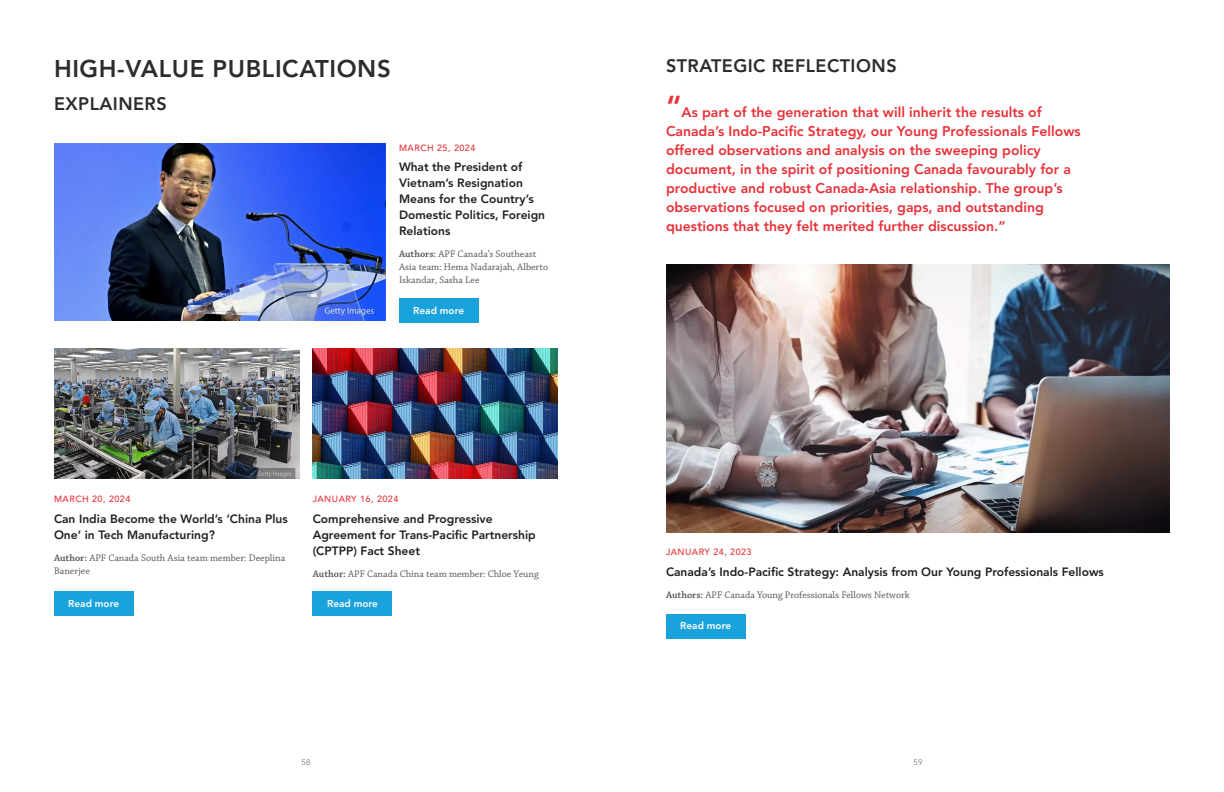
<style>
.page{position:relative;width:1224px;height:792px;background:#fff}
.page>*{position:absolute;margin:0;border:0;box-sizing:border-box;transform-origin:0 0}
.t1{font:800 24px "Avenir LT Std";letter-spacing:.025em;color:#2b2c2c}
.Subheading{font:800 18px "Avenir LT Std";letter-spacing:.025em;color:#2b2c2c}
.Quote_2{font:800 14px/19px "Avenir LT Std";color:#e83138}
.Article-Name{font:800 12px/16px "Avenir LT Std";color:#231f20}
.t2{font:10px/13px "Chaparral Pro";color:#57585a}
.Button{font:800 10px "Avenir LT Std";color:#fff}
.Date_pageviews{font:500 9px "Avenir LT Std";letter-spacing:.05em;color:#e83138}
.t3{font:8px "Avenir LT Std";color:#7d7878}
.s1{font-weight:600}
.s2{font-size:30px}
</style>
<div class="page">
<img style="left:666px;top:264px;width:504px;height:269px">
<div style="left:666px;top:614px;width:80px;height:25px;background:#1aa2dc"></div>
<div style="left:399px;top:298px;width:79px;height:25px;background:#1aa2dc"></div>
<div style="left:54px;top:591px;width:80px;height:25px;background:#1aa2dc"></div>
<div style="left:313px;top:591px;width:79px;height:25px;background:#1aa2dc"></div>
<img style="left:54px;top:144px;width:332px;height:177px">
<img style="left:54px;top:348px;width:245px;height:131px">
<img style="left:313px;top:348px;width:245px;height:131px">
<h1 class="t1" style="left:54px;top:54px;width:338px">HIGH-VALUE PUBLICATIONS</h1>
<p class="Subheading" style="left:54px;top:93px;width:114px">EXPLAINERS</p>
<p class="Date_pageviews" style="left:399px;top:142px;width:78px">MARCH 25, 2024</p>
<p class="Article-Name" style="left:399px;top:159px;width:148px">What the President of<br>Vietnam’s Resignation<br>Means for the Country’s<br>Domestic Politics, Foreign<br>Relations</p>
<p class="t2" style="left:399px;top:248px;width:151px"><span class="s1">Authors:</span> APF Canada’s Southeast<br>Asia team: Hema Nadarajah, Alberto<br>Iskandar, Sasha Lee</p>
<p class="Button" style="left:413px;top:305px;width:52px">Read more</p>
<p class="Date_pageviews" style="left:54px;top:494px;width:78px">MARCH 20, 2024</p>
<p class="Article-Name" style="left:54px;top:511px;width:235px">Can India Become the World’s ‘China Plus<br>One’ in Tech Manufacturing?</p>
<p class="t2" style="left:54px;top:551px;width:233px"><span class="s1">Author:</span> APF Canada South Asia team member: Deeplina<br>Banerjee</p>
<p class="Date_pageviews" style="left:313px;top:494px;width:87px">JANUARY 16, 2024</p>
<p class="Article-Name" style="left:313px;top:511px;width:225px">Comprehensive and Progressive<br>Agreement for Trans-Pacific Partnership (CPTPP) Fact Sheet</p>
<p class="t2" style="left:313px;top:567px;width:227px"><span class="s1">Author:</span> APF Canada China team member: Chloe Yeung</p>
<p class="Button" style="left:68px;top:598px;width:52px">Read more</p>
<p class="Button" style="left:327px;top:598px;width:52px">Read more</p>
<p class="Subheading" style="left:666px;top:55px;width:232px">STRATEGIC REFLECTIONS</p>
<p class="Quote_2" style="left:666px;top:103px;width:416px"><span class="s2">“</span>As part of the generation that will inherit the results of Canada’s Indo-Pacific Strategy, our Young Professionals Fellows offered observations and analysis on the sweeping policy document, in the spirit of positioning Canada favourably for a productive and robust Canada-Asia relationship. The group’s observations focused on priorities, gaps, and outstanding questions that they felt merited further discussion.”</p>
<p class="Date_pageviews" style="left:666px;top:547px;width:87px">JANUARY 24, 2023</p>
<p class="Article-Name" style="left:666px;top:564px;width:439px">Canada’s Indo-Pacific Strategy: Analysis from Our Young Professionals Fellows</p>
<p class="t2" style="left:666px;top:589px;width:245px"><span class="s1">Authors:</span> APF Canada Young Professionals Fellows Network</p>
<p class="Button" style="left:680px;top:620px;width:52px">Read more</p>
<p class="t3" style="left:302px;top:758px;width:10px">58</p>
<p class="t3" style="left:914px;top:758px;width:10px">59</p>
</div>
